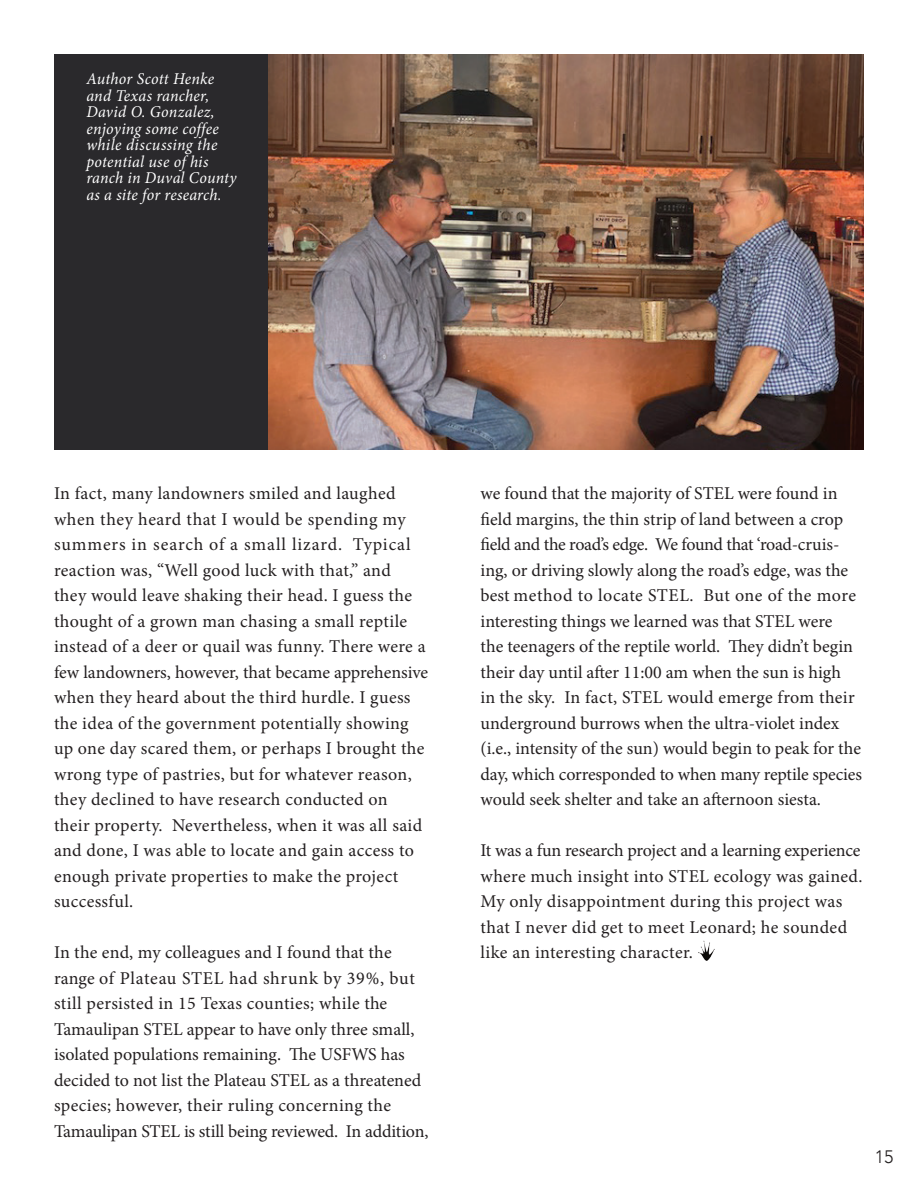
<style>
.page{position:relative;width:918px;height:1188px;background:#fff}
.page>*{position:absolute;margin:0;border:0;box-sizing:border-box;transform-origin:0 0}
.t1{font:18px/25.5px "Minion Pro";letter-spacing:.01em;color:#231f20}
.t2{font:300 18px "Avenir";color:#231f20}
.t3{font:italic 16.5px/16.5px "Minion Pro";letter-spacing:.02em;color:#fff}
</style>
<div class="page">
<div style="left:54px;top:54px;width:214px;height:396px;background:#2a292c"></div>
<img style="left:268px;top:54px;width:596px;height:396px">
<img style="left:698px;top:941px;width:17px;height:20px">
<p class="t3" style="left:86px;top:71px;width:152px">Author Scott Henke and Texas rancher,<br>David O. Gonzalez, enjoying some coffee while discussing the potential use of his ranch in Duval County as a site for research.</p>
<p class="t1" style="left:54px;top:481px;width:376px">In fact, many landowners smiled and laughed when they heard that I would be spending my summers in search of a small lizard. Typical reaction was, “Well good luck with that,” and<br>they would leave shaking their head. I guess the thought of a grown man chasing a small reptile instead of a deer or quail was funny. There were a few landowners, however, that became apprehensive when they heard about the third hurdle. I guess the idea of the government potentially showing up one day scared them, or perhaps I brought the wrong type of pastries, but for whatever reason, they declined to have research conducted on<br>their property. Nevertheless, when it was all said and done, I was able to locate and gain access to enough private properties to make the project successful.</p>
<p class="t1" style="left:54px;top:940px;width:376px">In the end, my colleagues and I found that the range of Plateau STEL had shrunk by 39%, but still persisted in 15 Texas counties; while the Tamaulipan STEL appear to have only three small, isolated populations remaining. The USFWS has decided to not list the Plateau STEL as a threatened species; however, their ruling concerning the Tamaulipan STEL is still being reviewed. In addition,</p>
<p class="t1" style="left:481px;top:481px;width:383px">we found that the majority of STEL were found in field margins, the thin strip of land between a crop field and the road’s edge. We found that ‘road-cruis&shy;ing, or driving slowly along the road’s edge, was the best method to locate STEL. But one of the more interesting things we learned was that STEL were<br>the teenagers of the reptile world. They didn’t begin their day until after 11:00 am when the sun is high<br>in the sky. In fact, STEL would emerge from their underground burrows when the ultra-violet index (i.e., intensity of the sun) would begin to peak for the day, which corresponded to when many reptile species would seek shelter and take an afternoon siesta.</p>
<p class="t1" style="left:481px;top:838px;width:383px">It was a fun research project and a learning experience where much insight into STEL ecology was gained.<br>My only disappointment during this project was that I never did get to meet Leonard; he sounded like an interesting character.</p>
<p class="t2" style="left:875px;top:1146px;width:20px">15</p>
</div>
